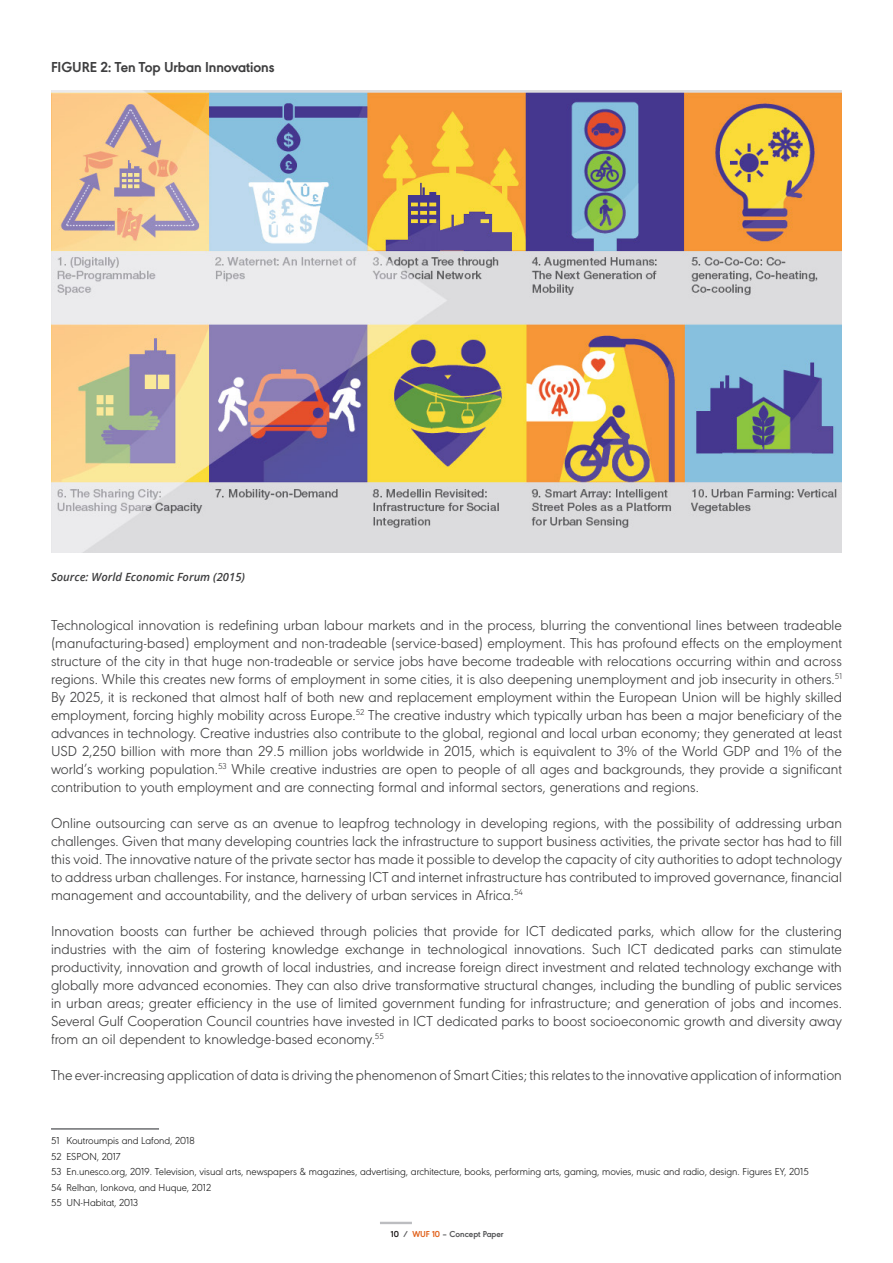
<style>
.page{position:relative;width:893px;height:1263px;background:#fff}
.page>*{position:absolute;margin:0;border:0;box-sizing:border-box;transform-origin:0 0}
.BODY_TEXT{font:300 15px/18px "URW Geometric";color:#3e3e3f;text-align:justify}
.BODY_TEXT-2{font:700 15px "URW Geometric";letter-spacing:-.005em;color:#3e3e3f}
.Source_Text{font:italic 600 11.25px "Open Sans";color:#3e3e3f}
.Footnote_text{font:300 10.5px "URW Geometric";color:#1a1a1a}
.t1{font:700 9px "URW Geometric";color:#57585a}
.s1{color:#231f20}
.s2{color:#e1631e}
</style>
<div class="page">
<hr style="left:380px;top:1222px;width:32px;height:2px;background:#bcbdc0">
<hr style="left:51px;top:1128px;width:108px;height:2px;background:#6c6d70">
<img style="left:51px;top:90px;width:791px;height:462px">
<p class="BODY_TEXT-2" style="left:51px;top:56px;width:225px">FIGURE 2: Ten Top Urban Innovations</p>
<p class="Source_Text" style="left:51px;top:569px;width:196px">Source: World Economic Forum (2015)</p>
<p class="BODY_TEXT" style="left:51px;top:615px;width:792px">Technological innovation is redefining urban labour markets and in the process, blurring the conventional lines between tradeable (manufacturing-based) employment and non-tradeable (service-based) employment. This has profound effects on the employment structure of the city in that huge non-tradeable or service jobs have become tradeable with relocations occurring within and across regions. While this creates new forms of employment in some cities, it is also deepening unemployment and job insecurity in others.<sup>51<br></sup>By 2025, it is reckoned that almost half of both new and replacement employment within the European Union will be highly skilled employment, forcing highly mobility across Europe.<sup>52</sup> The creative industry which typically urban has been a major beneficiary of the advances in technology. Creative industries also contribute to the global, regional and local urban economy; they generated at least USD 2,250 billion with more than 29.5 million jobs worldwide in 2015, which is equivalent to 3% of the World GDP and 1% of the world’s working population.<sup>53</sup> While creative industries are open to people of all ages and backgrounds, they provide a significant contribution to youth employment and are connecting formal and informal sectors, generations and regions.</p>
<p class="BODY_TEXT" style="left:51px;top:813px;width:792px">Online outsourcing can serve as an avenue to leapfrog technology in developing regions, with the possibility of addressing urban challenges. Given that many developing countries lack the infrastructure to support business activities, the private sector has had to fill this void. The innovative nature of the private sector has made it possible to develop the capacity of city authorities to adopt technology to address urban challenges. For instance, harnessing ICT and internet infrastructure has contributed to improved governance, financial management and accountability, and the delivery of urban services in Africa.<sup>54</sup></p>
<p class="BODY_TEXT" style="left:51px;top:921px;width:792px">Innovation boosts can further be achieved through policies that provide for ICT dedicated parks, which allow for the clustering industries with the aim of fostering knowledge exchange in technological innovations. Such ICT dedicated parks can stimulate productivity, innovation and growth of local industries, and increase foreign direct investment and related technology exchange with globally more advanced economies. They can also drive transformative structural changes, including the bundling of public services in urban areas; greater efficiency in the use of limited government funding for infrastructure; and generation of jobs and incomes.<br>Several Gulf Cooperation Council countries have invested in ICT dedicated parks to boost socioeconomic growth and diversity away from an oil dependent to knowledge-based economy.<sup>55</sup></p>
<p class="BODY_TEXT" style="left:51px;top:1065px;width:792px">The ever-increasing application of data is driving the phenomenon of Smart Cities; this relates to the innovative application of information</p>
<p class="Footnote_text" style="left:51px;top:1133px;width:145px">51 Koutroumpis and Lafond, 2018</p>
<p class="Footnote_text" style="left:51px;top:1149px;width:71px">52 ESPON, 2017</p>
<p class="Footnote_text" style="left:51px;top:1164px;width:759px">53 En.unesco.org, 2019. Television, visual arts, newspapers &amp; magazines, advertising, architecture, books, performing arts, gaming, movies, music and radio, design. Figures EY, 2015</p>
<p class="Footnote_text" style="left:51px;top:1180px;width:162px">54 Relhan, Ionkova, and Huque, 2012</p>
<p class="Footnote_text" style="left:51px;top:1195px;width:89px">55 UN-Habitat, 2013</p>
<p class="t1" style="left:391px;top:1228px;width:114px"><span class="s1">10</span> / <span class="s2">WUF 10</span> – Concept Paper</p>
</div>
